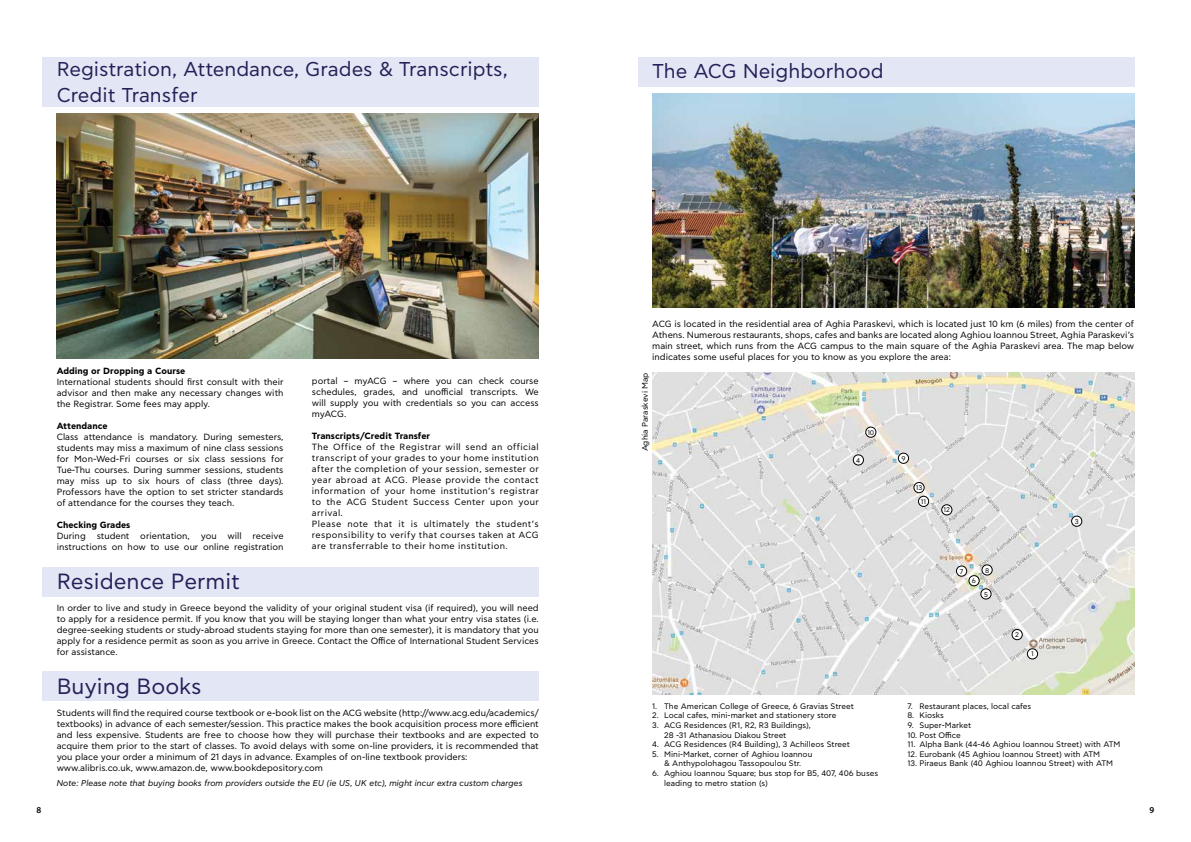
<style>
.page{position:relative;width:1191px;height:842px;background:#fff}
.page>*{position:absolute;margin:0;border:0;box-sizing:border-box;transform-origin:0 0}
.t1{font:22px "CF Asty Std";color:#252158}
.t2{font:20px/26.4px "CF Asty Std";color:#252158}
.t3{font:9px/11px "CF Asty Std";color:#000;text-align:justify}
.t4{font:9px/11px "CF Asty Std";letter-spacing:.04em;color:#000}
.t5{font:700 9px "CF Asty Std";color:#000}
.t6{font:600 9px "Myriad Pro";color:#000}
.t7{font:italic 8.5px "CF Asty Std";color:#000}
.t8{font:8px/9.6px "CF Asty Std";color:#000}
.t9{font:6.8px "CF Asty Std";color:#000}
</style>
<div class="page">
<div style="left:638px;top:57px;width:496px;height:29px;background:#e3e6f4"></div>
<div style="left:43px;top:567px;width:496px;height:30px;background:#e3e6f4"></div>
<div style="left:43px;top:671px;width:496px;height:30px;background:#e3e6f4"></div>
<div style="left:43px;top:57px;width:496px;height:49px;background:#e3e6f4"></div>
<img style="left:57px;top:113px;width:482px;height:246px">
<img style="left:652px;top:94px;width:482px;height:214px">
<img style="left:652px;top:373px;width:482px;height:321px">
<div style="left:1027px;top:649px;width:10px;height:10px;background:#fff;border-radius:50%"></div>
<div style="left:1027px;top:649px;width:10px;height:10px;border:1px solid #000;border-radius:50%"></div>
<div style="left:1012px;top:629px;width:10px;height:11px;background:#fff;border-radius:50%"></div>
<div style="left:1012px;top:629px;width:10px;height:11px;border:1px solid #000;border-radius:50%"></div>
<div style="left:1071px;top:516px;width:10px;height:10px;background:#fff;border-radius:50%"></div>
<div style="left:1071px;top:516px;width:11px;height:10px;border:1px solid #000;border-radius:50%"></div>
<div style="left:853px;top:455px;width:10px;height:10px;background:#fff;border-radius:50%"></div>
<div style="left:853px;top:455px;width:10px;height:10px;border:1px solid #000;border-radius:50%"></div>
<div style="left:981px;top:589px;width:10px;height:10px;background:#fff;border-radius:50%"></div>
<div style="left:980px;top:589px;width:11px;height:10px;border:1px solid #000;border-radius:50%"></div>
<div style="left:969px;top:576px;width:10px;height:10px;background:#fff;border-radius:50%"></div>
<div style="left:968px;top:575px;width:11px;height:11px;border:1px solid #000;border-radius:50%"></div>
<div style="left:956px;top:566px;width:10px;height:10px;background:#fff;border-radius:50%"></div>
<div style="left:956px;top:566px;width:10px;height:10px;border:1px solid #000;border-radius:50%"></div>
<div style="left:982px;top:565px;width:10px;height:10px;background:#fff;border-radius:50%"></div>
<div style="left:982px;top:565px;width:10px;height:10px;border:1px solid #000;border-radius:50%"></div>
<div style="left:898px;top:453px;width:10px;height:10px;background:#fff;border-radius:50%"></div>
<div style="left:898px;top:453px;width:10px;height:10px;border:1px solid #000;border-radius:50%"></div>
<div style="left:865px;top:427px;width:11px;height:10px;background:#fff;border-radius:50%"></div>
<div style="left:865px;top:427px;width:11px;height:10px;border:1px solid #000;border-radius:50%"></div>
<div style="left:918px;top:496px;width:10px;height:10px;background:#fff;border-radius:50%"></div>
<div style="left:918px;top:496px;width:10px;height:11px;border:1px solid #000;border-radius:50%"></div>
<div style="left:941px;top:505px;width:11px;height:10px;background:#fff;border-radius:50%"></div>
<div style="left:941px;top:505px;width:11px;height:10px;border:1px solid #000;border-radius:50%"></div>
<div style="left:914px;top:482px;width:10px;height:11px;background:#fff;border-radius:50%"></div>
<div style="left:913px;top:482px;width:11px;height:11px;border:1px solid #000;border-radius:50%"></div>
<h2 class="t2" style="left:57px;top:56px;width:452px">Registration, Attendance, Grades &amp; Transcripts,<br>Credit Transfer</h2>
<p class="t5" style="left:57px;top:365px;width:130px">Adding or Dropping a Course</p>
<p class="t3" style="left:57px;top:376px;width:228px">International students should first consult with their advisor and then make any necessary changes with the Registrar. Some fees may apply.</p>
<p class="t5" style="left:57px;top:420px;width:52px">Attendance</p>
<p class="t3" style="left:57px;top:431px;width:228px">Class attendance is mandatory. During semesters, students may miss a maximum of nine class sessions for Mon-Wed-Fri courses or six class sessions for Tue-Thu courses. During summer sessions, students may miss up to six hours of class (three days).<br>Professors have the option to set stricter standards of attendance for the courses they teach.</p>
<p class="t5" style="left:57px;top:519px;width:75px">Checking Grades</p>
<p class="t3" style="left:57px;top:530px;width:228px">During student orientation, you will receive instructions on how to use our online registration</p>
<h1 class="t1" style="left:57px;top:569px;width:184px">Residence Permit</h1>
<p class="t3" style="left:57px;top:602px;width:483px">In order to live and study in Greece beyond the validity of your original student visa (if required), you will need to apply for a residence permit. If you know that you will be staying longer than what your entry visa states (i.e. degree-seeking students or study-abroad students staying for more than one semester), it is mandatory that you apply for a residence permit as soon as you arrive in Greece. Contact the Office of International Student Services for assistance.</p>
<h1 class="t1" style="left:57px;top:674px;width:146px">Buying Books</h1>
<p class="t3" style="left:57px;top:707px;width:483px;text-align:left">Students will find the required course textbook or e-book list on the ACG website (http://www.acg.edu/academics/ textbooks) in advance of each semester/session. This practice makes the book acquisition process more efficient and less expensive. Students are free to choose how they will purchase their textbooks and are expected to acquire them prior to the start of classes. To avoid delays with some on-line providers, it is recommended that you place your order a minimum of 21 days in advance. Examples of on-line textbook providers: www.alibris.co.uk, www.amazon.de, www.bookdepository.com</p>
<p class="t7" style="left:57px;top:778px;width:467px">Note: Please note that buying books from providers outside the EU (ie US, UK etc), might incur extra custom charges</p>
<p class="t3" style="left:312px;top:376px;width:228px">portal – myACG – where you can check course schedules, grades, and unofficial transcripts. We will supply you with credentials so you can access myACG.</p>
<p class="t5" style="left:312px;top:431px;width:120px">Transcripts/Credit Transfer</p>
<p class="t4" style="left:312px;top:442px;width:228px">The Office of the Registrar will send an official transcript of your grades to your home institution after the completion of your session, semester or year abroad at ACG. Please provide the contact information of your home institution’s registrar to the ACG Student Success Center upon your arrival.<br>Please note that it is ultimately the student’s responsibility to verify that courses taken at ACG are transferrable to their home institution.</p>
<h2 class="t2" style="left:652px;top:59px;width:233px">The ACG Neighborhood</h2>
<p class="t3" style="left:652px;top:319px;width:483px">ACG is located in the residential area of Aghia Paraskevi, which is located just 10 km (6 miles) from the center of Athens. Numerous restaurants, shops, cafes and banks are located along Aghiou Ioannou Street, Aghia Paraskevi’s main street, which runs from the ACG campus to the main square of the Aghia Paraskevi area. The map below indicates some useful places for you to know as you explore the area:</p>
<p class="t8" style="left:640px;top:451px;width:81px;rotate:-90deg">Aghia Paraskevi Map</p>
<p class="t9" style="left:867px;top:429px;width:8px">10</p>
<p class="t9" style="left:856px;top:456px;width:6px">4</p>
<p class="t8" style="left:652px;top:701px;width:203px">1. The American College of Greece, 6 Gravias Street</p>
<p class="t8" style="left:652px;top:711px;width:186px">2. Local cafes, mini-market and stationery store</p>
<p class="t8" style="left:664px;top:721px;width:148px;text-indent:-12px">3. ACG Residences (R1, R2, R3 Buildings),<br>28 -31 Athanasiou Diakou Street</p>
<p class="t8" style="left:652px;top:740px;width:199px">4. ACG Residences (R4 Building), 3 Achilleos Street</p>
<p class="t8" style="left:652px;top:749px;width:162px;text-align:center">5. Mini-Market, corner of Aghiou Ioannou &amp; Anthypolohagou Tassopoulou Str.</p>
<p class="t8" style="left:664px;top:769px;width:215px;text-indent:-12px">6. Aghiou Ioannou Square; bus stop for B5, 407, 406 buses leading to metro station (s)</p>
<p class="t9" style="left:901px;top:455px;width:6px">9</p>
<p class="t9" style="left:915px;top:484px;width:8px">13</p>
<p class="t9" style="left:921px;top:498px;width:7px">11</p>
<p class="t9" style="left:943px;top:506px;width:8px">12</p>
<p class="t9" style="left:959px;top:567px;width:5px">7</p>
<p class="t9" style="left:985px;top:566px;width:6px">8</p>
<p class="t9" style="left:972px;top:577px;width:6px">6</p>
<p class="t9" style="left:984px;top:590px;width:5px">5</p>
<p class="t9" style="left:1015px;top:631px;width:5px">2</p>
<p class="t9" style="left:1031px;top:650px;width:4px">1</p>
<p class="t9" style="left:1074px;top:518px;width:5px">3</p>
<p class="t8" style="left:907px;top:701px;width:125px">7. Restaurant places, local cafes</p>
<p class="t8" style="left:907px;top:711px;width:38px">8. Kiosks</p>
<p class="t8" style="left:907px;top:721px;width:65px">9. Super-Market</p>
<p class="t8" style="left:907px;top:730px;width:55px">10. Post Office</p>
<p class="t8" style="left:907px;top:740px;width:215px">11. Alpha Bank (44-46 Aghiou Ioannou Street) with ATM</p>
<p class="t8" style="left:907px;top:749px;width:194px">12. Eurobank (45 Aghiou Ioannou Street) with ATM</p>
<p class="t8" style="left:907px;top:759px;width:207px">13. Piraeus Bank (40 Aghiou Ioannou Street) with ATM</p>
<p class="t6" style="left:37px;top:804px;width:6px">8</p>
<p class="t6" style="left:1149px;top:804px;width:6px">9</p>
</div>
